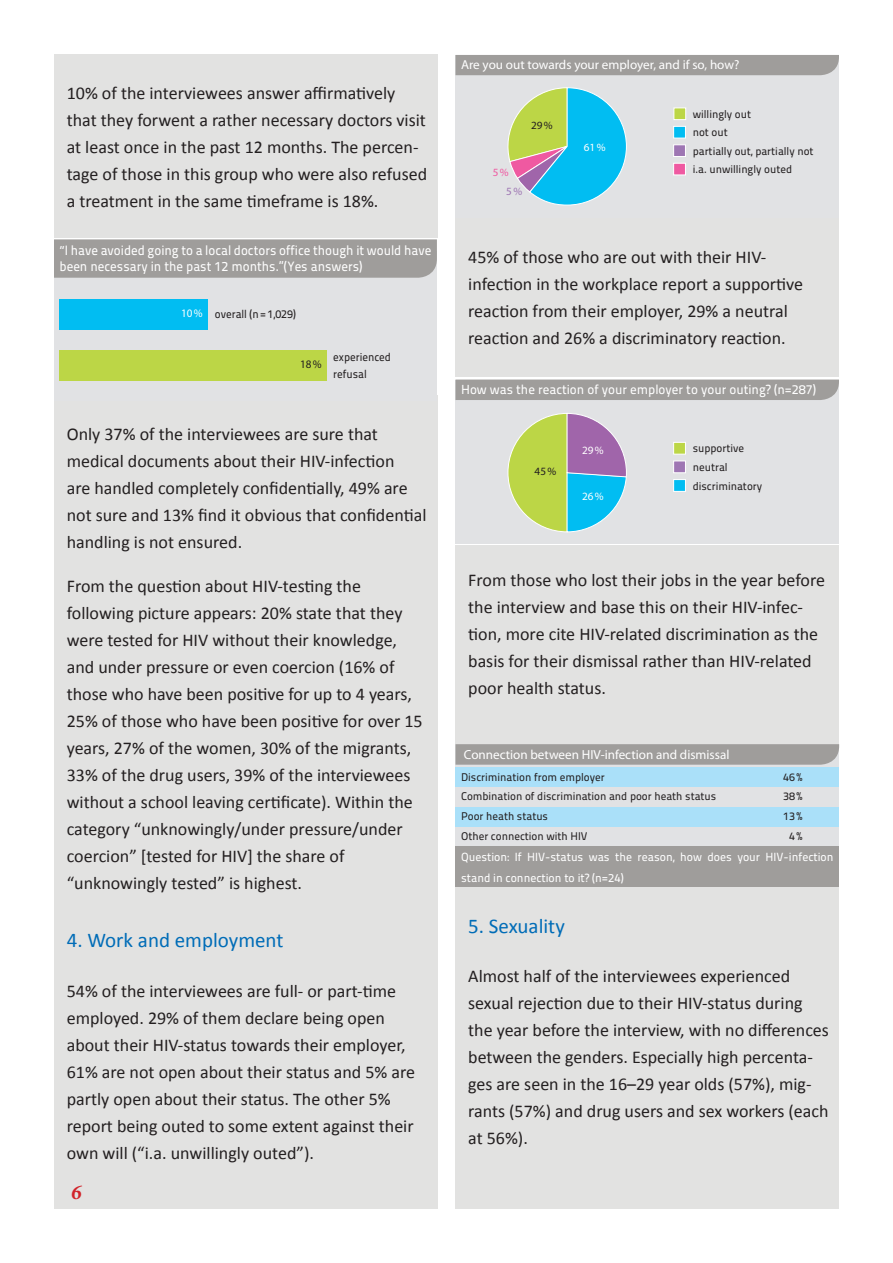
<style>
.page{position:relative;width:893px;height:1263px;background:#fff}
.page>*{position:absolute;margin:0;border:0;box-sizing:border-box;transform-origin:0 0}
.t1{font:21px "Calibri";color:#006cb7}
.t2{font:italic 700 21px "Minion Pro";color:#d1232a}
.t3{font:18px/27px "Calibri";color:#231f20}
.t4{font:13.5px/16.2px "Titillium Maps 26 L 500 wt";color:#fff}
.t5{font:13.2px "Titillium Maps 26 L 500 wt";color:#fff}
.t6{font:13.2px "Myriad Pro";color:#fff}
.t7{font:13.05px "Myriad Pro";color:#fff}
.t8{font:11.85px/21px "Titillium Maps 26 L 500 wt";color:#fff}
.t9{font:11.55px/16.2px "Titillium Maps 26 L 500 wt";color:#231f20}
.t10{font:11.55px "Myriad Pro";color:#231f20}
.t11{font:11.1px/18.5px "Titillium Maps 26 L 500 wt";color:#231f20}
.t12{font:11.1px "Myriad Pro";color:#fff}
.t13{font:11.1px "Myriad Pro";color:#231f20}
.t14{font:11.1px/19.5px "Myriad Pro";color:#ef59a1}
.s1{font-family:"Myriad Pro";color:#fff}
.s2{color:#9e76b3}
</style>
<div class="page">
<div style="left:54px;top:54px;width:383px;height:183px;background:#e2e2e1"></div>
<div style="left:54px;top:395px;width:383px;height:814px;background:#e2e2e1"></div>
<div style="left:455px;top:218px;width:384px;height:158px;background:#e2e2e1"></div>
<div style="left:455px;top:545px;width:384px;height:199px;background:#e2e2e1"></div>
<div style="left:455px;top:744px;width:384px;height:142px;background:#e1e2e4"></div>
<div style="left:455px;top:767px;width:384px;height:20px;background:#aae0f9"></div>
<div style="left:455px;top:807px;width:384px;height:19px;background:#aae0f9"></div>
<div style="left:455px;top:846px;width:384px;height:40px;background:#9f9d9b"></div>
<svg style="left:455px;top:744px;width:384px;height:21px;background:#a19f9d"></svg>
<div style="left:455px;top:888px;width:384px;height:321px;background:#e2e2e1"></div>
<div style="left:455px;top:380px;width:384px;height:164px;background:#e1e2e4"></div>
<div style="left:455px;top:380px;width:384px;height:20px;background:#9f9d9b"></div>
<svg style="left:673px;top:442px;width:13px;height:31px"></svg>
<svg style="left:673px;top:479px;width:13px;height:13px"></svg>
<svg style="left:507px;top:413px;width:120px;height:119px"></svg>
<div style="left:455px;top:56px;width:384px;height:162px;background:#e1e2e4"></div>
<div style="left:455px;top:55px;width:384px;height:20px;background:#9f9d9b"></div>
<svg style="left:507px;top:87px;width:120px;height:119px"></svg>
<svg style="left:673px;top:107px;width:13px;height:13px"></svg>
<svg style="left:673px;top:126px;width:13px;height:31px"></svg>
<svg style="left:673px;top:163px;width:13px;height:13px"></svg>
<div style="left:54px;top:251px;width:383px;height:150px;background:#e1e2e4"></div>
<div style="left:54px;top:239px;width:383px;height:39px;background:#9f9d9b"></div>
<div style="left:60px;top:350px;width:267px;height:31px;background:#bcd646"></div>
<div style="left:60px;top:299px;width:148px;height:30px;background:#01bdf2"></div>
<p class="t3" style="left:67px;top:79px;width:362px">10% of the interviewees answer affirmatively that they forwent a rather necessary doctors visit at least once in the past 12 months. The percen&shy;tage of those in this group who were also refused a treatment in the same timeframe is 18%.</p>
<p class="t4" style="left:60px;top:241px;width:373px">“I have avoided going to a local doctors office though it would have been necessary in the past 12 months.”(Yes answers)</p>
<p class="t9" style="left:181px;top:305px;width:116px"><span class="s1">10%</span> overall (n=1,029)</p>
<p class="t10" style="left:300px;top:357px;width:23px">18%</p>
<p class="t9" style="left:333px;top:349px;width:59px">experienced refusal</p>
<p class="t3" style="left:67px;top:421px;width:313px">Only 37% of the interviewees are sure that</p>
<p class="t3" style="left:67px;top:448px;width:329px">medical documents about their HIV-infection</p>
<p class="t3" style="left:67px;top:475px;width:361px">are handled completely confidentially, 49% are not sure and 13% find it obvious that confidential handling is not ensured.</p>
<p class="t3" style="left:67px;top:572px;width:296px">From the question about HIV-testing the</p>
<p class="t3" style="left:67px;top:599px;width:337px">following picture appears: 20% state that they were tested for HIV without their knowledge,</p>
<p class="t3" style="left:67px;top:653px;width:357px">and under pressure or even coercion (16% of those who have been positive for up to 4 years, 25% of those who have been positive for over 15 years, 27% of the women, 30% of the migrants, 33% of the drug users, 39% of the interviewees without a school leaving certificate). Within the category “unknowingly/under pressure/under coercion” [tested for HIV] the share of</p>
<p class="t3" style="left:67px;top:869px;width:237px">“unknowingly tested” is highest.</p>
<p class="t1" style="left:67px;top:927px;width:218px">4. Work and employment</p>
<p class="t3" style="left:67px;top:977px;width:331px">54% of the interviewees are full- or part-time</p>
<p class="t3" style="left:67px;top:1004px;width:350px">employed. 29% of them declare being open about their HIV-status towards their employer, 61% are not open about their status and 5% are partly open about their status. The other 5% report being outed to some extent against their own will (“i.a. unwillingly outed”).</p>
<p class="t2" style="left:71px;top:1177px;width:12px">6</p>
<p class="t7" style="left:461px;top:56px;width:280px">Are you out towards your employer, and if so, how?</p>
<p class="t11" style="left:693px;top:104px;width:122px">willingly out<br>not out<br>partially out, partially not i.a. unwillingly outed</p>
<p class="t13" style="left:531px;top:118px;width:23px">29%</p>
<p class="t12" style="left:584px;top:140px;width:23px">61%</p>
<p class="t14" style="left:506px;top:162px;width:17px;text-indent:-14px">5%<br><span class="s2">5%</span></p>
<p class="t3" style="left:468px;top:243px;width:299px">45% of those who are out with their HIV-</p>
<p class="t3" style="left:468px;top:270px;width:336px">infection in the workplace report a supportive reaction from their employer, 29% a neutral</p>
<p class="t3" style="left:468px;top:324px;width:319px">reaction and 26% a discriminatory reaction.</p>
<p class="t5" style="left:461px;top:379px;width:357px">How was the reaction of your employer to your outing? (n=287)</p>
<p class="t13" style="left:535px;top:465px;width:23px">45%</p>
<p class="t12" style="left:582px;top:443px;width:23px">29%</p>
<p class="t12" style="left:582px;top:489px;width:23px">26%</p>
<p class="t11" style="left:693px;top:438px;width:71px">supportive neutral discriminatory</p>
<p class="t3" style="left:468px;top:566px;width:358px">From those who lost their jobs in the year before the interview and base this on their HIV-infec&shy;tion, more cite HIV-related discrimination as the basis for their dismissal rather than HIV-related poor health status.</p>
<p class="t6" style="left:464px;top:746px;width:267px">Connection between HIV-infection and dismissal</p>
<p class="t11" style="left:461px;top:767px;width:145px">Discrimination from employer</p>
<p class="t11" style="left:783px;top:767px;width:21px">46%</p>
<p class="t11" style="left:461px;top:786px;width:257px">Combination of discrimination and poor heath status</p>
<p class="t11" style="left:783px;top:786px;width:21px">38%</p>
<p class="t11" style="left:461px;top:806px;width:88px">Poor heath status</p>
<p class="t11" style="left:783px;top:806px;width:21px">13%</p>
<p class="t11" style="left:461px;top:826px;width:128px">Other connection with HIV</p>
<p class="t11" style="left:789px;top:826px;width:15px">4%</p>
<p class="t8" style="left:461px;top:845px;width:374px">Question: If HIV-status was the reason, how does your HIV-infection stand in connection to it? (n=24)</p>
<p class="t1" style="left:468px;top:912px;width:98px">5. Sexuality</p>
<p class="t3" style="left:468px;top:963px;width:362px">Almost half of the interviewees experienced sexual rejection due to their HIV-status during the year before the interview, with no differences between the genders. Especially high percenta&shy;ges are seen in the 16–29 year olds (57%), mig&shy;rants (57%) and drug users and sex workers (each at 56%).</p>
</div>
